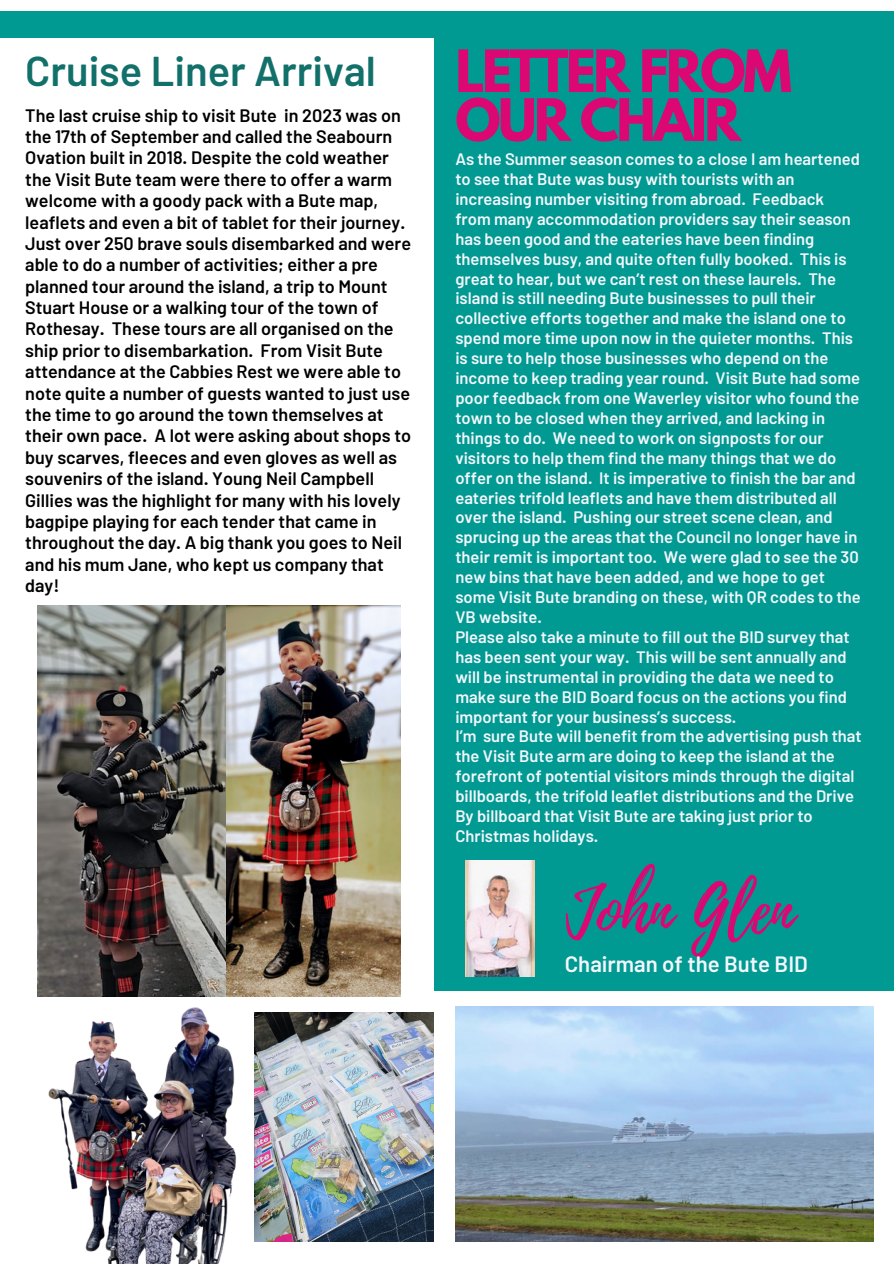
<style>
.page{position:relative;width:894px;height:1264px;background:#fff}
.page>*{position:absolute;margin:0;border:0;box-sizing:border-box;transform-origin:0 0}
.t1{font:65.7px "Playlist Script";color:#db0873}
.t2{font:700 51.6px/48.8px "League Spartan";letter-spacing:-.05em;color:#db0873}
.t3{font:600 41.55px "Barlow";color:#12706a}
.t4{font:600 22.2px "Barlow";color:#f4f6fc}
.t5{font:600 18px/21.3px "Barlow";color:#000}
.t6{font:600 16.65px/20px "Barlow";color:#f4f6fc}
</style>
<div class="page">
<div style="left:433px;top:38px;width:460px;height:952px;background:#009a92"></div>
<img style="left:465px;top:860px;width:69px;height:116px">
<div style="left:0;top:11px;width:893px;height:27px;background:#009a92"></div>
<img style="left:455px;top:1006px;width:417px;height:235px">
<img style="left:269px;top:1012px;width:164px;height:229px">
<img style="left:37px;top:996px;width:232px;height:267px">
<img style="left:37px;top:605px;width:363px;height:391px">
<p class="t3" style="left:25px;top:44px;width:352px">Cruise Liner Arrival</p>
<p class="t5" style="left:25px;top:104px;width:387px">The last cruise ship to visit Bute in 2023 was on the 17th of September and called the Seabourn Ovation built in 2018. Despite the cold weather the Visit Bute team were there to offer a warm welcome with a goody pack with a Bute map, leaflets and even a bit of tablet for their journey.<br>Just over 250 brave souls disembarked and were able to do a number of activities; either a pre planned tour around the island, a trip to Mount Stuart House or a walking tour of the town of Rothesay. These tours are all organised on the ship prior to disembarkation. From Visit Bute attendance at the Cabbies Rest we were able to note quite a number of guests wanted to just use the time to go around the town themselves at their own pace. A lot were asking about shops to buy scarves, fleeces and even gloves as well as souvenirs of the island. Young Neil Campbell Gillies was the highlight for many with his lovely bagpipe playing for each tender that came in throughout the day. A big thank you goes to Neil and his mum Jane, who kept us company that day!</p>
<p class="t2" style="left:455px;top:53px;width:338px">LETTER FROM<br>OUR CHAIR</p>
<p class="t6" style="left:455px;top:148px;width:407px">As the Summer season comes to a close I am heartened to see that Bute was busy with tourists with an increasing number visiting from abroad. Feedback from many accommodation providers say their season has been good and the eateries have been finding themselves busy, and quite often fully booked. This is great to hear, but we can’t rest on these laurels. The island is still needing Bute businesses to pull their collective efforts together and make the island one to spend more time upon now in the quieter months. This is sure to help those businesses who depend on the income to keep trading year round. Visit Bute had some poor feedback from one Waverley visitor who found the town to be closed when they arrived, and lacking in things to do. We need to work on signposts for our visitors to help them find the many things that we do offer on the island. It is imperative to finish the bar and eateries trifold leaflets and have them distributed all over the island. Pushing our street scene clean, and sprucing up the areas that the Council no longer have in their remit is important too. We were glad to see the 30 new bins that have been added, and we hope to get some Visit Bute branding on these, with QR codes to the VB website.</p>
<p class="t6" style="left:455px;top:626px;width:395px">Please also take a minute to fill out the BID survey that has been sent your way. This will be sent annually and will be instrumental in providing the data we need to make sure the BID Board focus on the actions you find important for your business’s success.</p>
<p class="t6" style="left:455px;top:725px;width:408px">I’m sure Bute will benefit from the advertising push that the Visit Bute arm are doing to keep the island at the forefront of potential visitors minds through the digital billboards, the trifold leaflet distributions and the Drive By billboard that Visit Bute are taking just prior to Christmas holidays.</p>
<p class="t1" style="left:566px;top:863px;width:229px">John Glen</p>
<p class="t4" style="left:564px;top:949px;width:244px">Chairman of the Bute BID</p>
</div>
